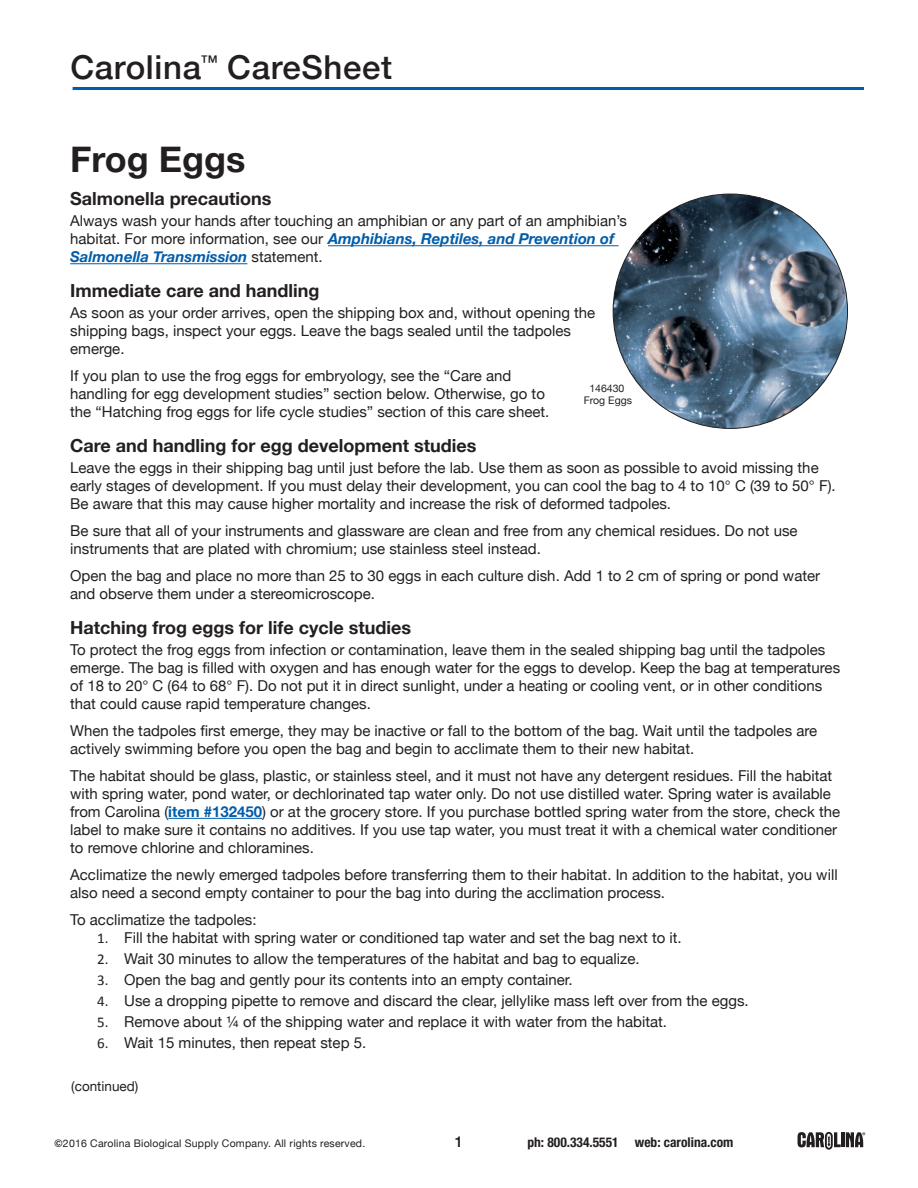
<style>
.page{position:relative;width:918px;height:1188px;background:#fff}
.page>*{position:absolute;margin:0;border:0;box-sizing:border-box;transform-origin:0 0}
.t1{font:700 36px "Helvetica Neue";color:#231f20}
.t2{font:500 33px "Helvetica Neue";letter-spacing:.02em;color:#231f20}
.t3{font:700 18px "Helvetica Neue";color:#231f20}
.t4{font:15px/18px "Helvetica Neue";color:#231f20}
.t5{font:500 15px "Helvetica Neue";color:#231f20}
.t6{font:700 condensed 13.5px "Helvetica Neue";color:#231f20}
.t7{font:13.5px "Helvetica Neue";color:#231f20}
.t8{font:10.5px "Helvetica Neue";letter-spacing:.02em;color:#231f20}
.t9{font:10.5px/12px "Helvetica Neue";color:#231f20;text-align:center}
.s1{font-weight:700;font-style:italic;color:#015dab}
.s2{font-weight:700;color:#015dab}
.s3{font-family:"Calibri"}
.s4{font-family:"Aurora BT";font-weight:700;font-stretch:condensed}
</style>
<div class="page">
<svg style="left:798px;top:1132px;width:67px;height:18px"></svg>
<hr style="left:73px;top:87px;width:791px;height:3px;background:#015dab">
<hr style="left:328px;top:245px;width:291px;height:1px;background:#015dab">
<hr style="left:70px;top:263px;width:177px;height:1px;background:#015dab">
<hr style="left:168px;top:818px;width:94px;height:1px;background:#015dab">
<img style="left:613px;top:194px;width:235px;height:234px;border-radius:117px">
<h2 class="t2" style="left:71px;top:40px;width:323px">Carolina<sup>™</sup> CareSheet</h2>
<h1 class="t1" style="left:70px;top:131px;width:177px">Frog Eggs</h1>
<p class="t3" style="left:70px;top:185px;width:203px">Salmonella precautions</p>
<p class="t4" style="left:70px;top:213px;width:558px">Always wash your hands after touching an amphibian or any part of an amphibian’s habitat. For more information, see our <span class="s1">Amphibians, Reptiles, and Prevention of<br>Salmonella Transmission</span> statement.</p>
<p class="t3" style="left:70px;top:276px;width:251px">Immediate care and handling</p>
<p class="t4" style="left:70px;top:304px;width:527px">As soon as your order arrives, open the shipping box and, without opening the shipping bags, inspect your eggs. Leave the bags sealed until the tadpoles emerge.</p>
<p class="t4" style="left:70px;top:367px;width:481px">If you plan to use the frog eggs for embryology, see the “Care and handling for egg development studies” section below. Otherwise, go to the “Hatching frog eggs for life cycle studies” section of this care sheet.</p>
<p class="t3" style="left:70px;top:431px;width:408px">Care and handling for egg development studies</p>
<p class="t4" style="left:70px;top:459px;width:767px">Leave the eggs in their shipping bag until just before the lab. Use them as soon as possible to avoid missing the early stages of development. If you must delay their development, you can cool the bag to 4 to 10° C (39 to 50° F).<br>Be aware that this may cause higher mortality and increase the risk of deformed tadpoles.</p>
<p class="t4" style="left:70px;top:522px;width:729px">Be sure that all of your instruments and glassware are clean and free from any chemical residues. Do not use instruments that are plated with chromium; use stainless steel instead.</p>
<p class="t4" style="left:70px;top:567px;width:751px">Open the bag and place no more than 25 to 30 eggs in each culture dish. Add 1 to 2 cm of spring or pond water and observe them under a stereomicroscope.</p>
<p class="t3" style="left:70px;top:613px;width:342px">Hatching frog eggs for life cycle studies</p>
<p class="t4" style="left:70px;top:641px;width:771px">To protect the frog eggs from infection or contamination, leave them in the sealed shipping bag until the tadpoles emerge. The bag is filled with oxygen and has enough water for the eggs to develop. Keep the bag at temperatures of 18 to 20° C (64 to 68° F). Do not put it in direct sunlight, under a heating or cooling vent, or in other conditions that could cause rapid temperature changes.</p>
<p class="t4" style="left:70px;top:722px;width:748px">When the tadpoles first emerge, they may be inactive or fall to the bottom of the bag. Wait until the tadpoles are actively swimming before you open the bag and begin to acclimate them to their new habitat.</p>
<p class="t4" style="left:70px;top:767px;width:772px">The habitat should be glass, plastic, or stainless steel, and it must not have any detergent residues. Fill the habitat with spring water, pond water, or dechlorinated tap water only. Do not use distilled water. Spring water is available from Carolina (<span class="s2">item #132450</span>) or at the grocery store. If you purchase bottled spring water from the store, check the label to make sure it contains no additives. If you use tap water, you must treat it with a chemical water conditioner to remove chlorine and chloramines.</p>
<p class="t4" style="left:70px;top:866px;width:769px">Acclimatize the newly emerged tadpoles before transferring them to their habitat. In addition to the habitat, you will also need a second empty container to pour the bag into during the acclimation process.</p>
<p class="t4" style="left:70px;top:911px;width:188px">To acclimatize the tadpoles:</p>
<p class="t4" style="left:97px;top:929px;width:586px"><span class="s3">1.</span> Fill the habitat with spring water or conditioned tap water and set the bag next to it.</p>
<p class="t4" style="left:97px;top:950px;width:544px"><span class="s3">2.</span> Wait 30 minutes to allow the temperatures of the habitat and bag to equalize.</p>
<p class="t4" style="left:97px;top:971px;width:477px"><span class="s3">3.</span> Open the bag and gently pour its contents into an empty container.</p>
<p class="t4" style="left:97px;top:992px;width:653px"><span class="s3">4.</span> Use a dropping pipette to remove and discard the clear, jellylike mass left over from the eggs.</p>
<p class="t4" style="left:97px;top:1013px;width:571px"><span class="s3">5.</span> Remove about ¼ of the shipping water and replace it with water from the habitat.</p>
<p class="t4" style="left:97px;top:1034px;width:271px"><span class="s3">6.</span> Wait 15 minutes, then repeat step 5.</p>
<p class="t9" style="left:584px;top:383px;width:50px">146430<br>Frog Eggs</p>
<p class="t7" style="left:71px;top:1076px;width:69px">(continued)</p>
<p class="t8" style="left:54px;top:1136px;width:313px"><span class="s4">©</span>2016 Carolina Biological Supply Company. All rights reserved.</p>
<p class="t5" style="left:455px;top:1130px;width:10px">1</p>
<p class="t6" style="left:527px;top:1134px;width:208px">ph: 800.334.5551 web: carolina.com</p>
</div>
